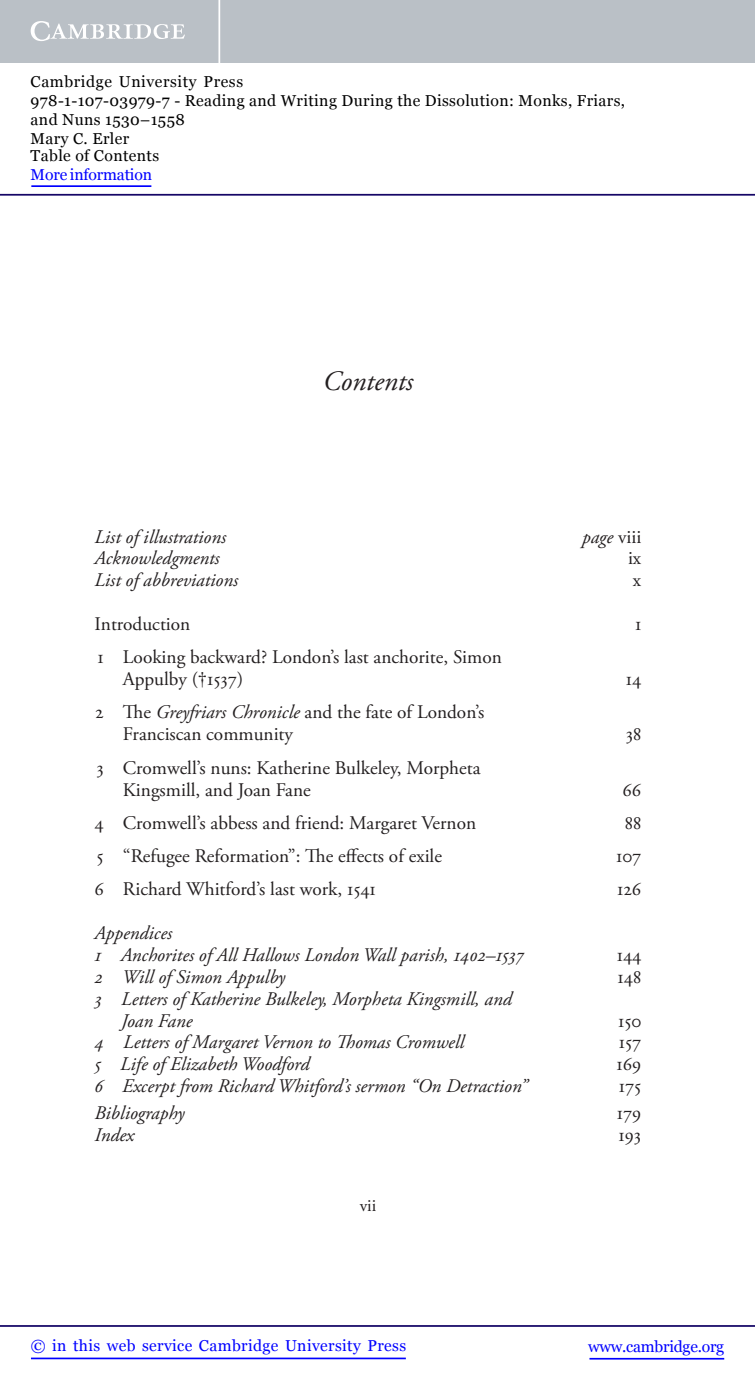
<style>
.page{position:relative;width:755px;height:1385px;background:#fff}
.page>*{position:absolute;margin:0;border:0;box-sizing:border-box;transform-origin:0 0}
.t1{font:italic 28px "Adobe Garamond Pro";color:#231f20}
.t2{font:19.25px/21.9px "Adobe Garamond Pro";color:#231f20}
.t3{font:italic 19.25px/21.9px "Adobe Garamond Pro";color:#231f20}
.t4{font:17.5px "Adobe Garamond Pro";color:#231f20}
.t5{font:15.75px/18.6px "Georgia";letter-spacing:.025em;color:#000}
.t6{font:15.75px "Georgia";letter-spacing:.025em;color:#00f}
.t7{font:15.75px "Georgia";letter-spacing:-.015em;color:#00f}
.t8{font:15.75px "Georgia";letter-spacing:-.01em;color:#00f}
.s1{font-style:normal}
.s2{font-style:italic}
</style>
<div class="page">
<hr style="left:589px;top:1358px;width:134px;height:1px;background:#00f">
<hr style="left:0;top:1325px;width:754px;height:2px;background:#150666">
<hr style="left:31px;top:1357px;width:374px;height:2px;background:#00f">
<div style="left:0;top:0;width:754px;height:63px;background:#bac0c6"></div>
<svg style="left:31px;top:21px;width:154px;height:20px"></svg>
<hr style="left:218px;top:0;width:2px;height:63px;background:#fff">
<hr style="left:0;top:194px;width:754px;height:2px;background:#150666">
<hr style="left:31px;top:185px;width:120px;height:2px;background:#00f">
<p class="t5" style="left:31px;top:72px;width:595px">Cambridge University Press<br>978-1-107-03979-7 - Reading and Writing During the Dissolution: Monks, Friars, and Nuns 1530–1558<br>Mary C. Erler<br>Table of Contents</p>
<p class="t8" style="left:31px;top:166px;width:123px">More information</p>
<h1 class="t1" style="left:322px;top:370px;width:92px">Contents</h1>
<p class="t3" style="left:95px;top:527px;width:133px">List of illustrations</p>
<p class="t3" style="left:581px;top:527px;width:61px">page <span class="s1">viii</span></p>
<p class="t3" style="left:95px;top:549px;width:126px">Acknowledgments</p>
<p class="t2" style="left:627px;top:549px;width:15px">ix</p>
<p class="t3" style="left:95px;top:571px;width:145px">List of abbreviations</p>
<p class="t2" style="left:632px;top:571px;width:10px">x</p>
<p class="t2" style="left:95px;top:615px;width:97px">Introduction</p>
<p class="t2" style="left:634px;top:615px;width:8px">1</p>
<p class="t2" style="left:123px;top:648px;width:380px;text-indent:-26px">1 Looking backward? London’s last anchorite, Simon<br>Appulby (†1537)</p>
<p class="t2" style="left:625px;top:670px;width:17px">14</p>
<p class="t2" style="left:123px;top:703px;width:362px;text-indent:-28px">2 The <span class="s2">Greyfriars Chronicle</span> and the fate of London’s<br>Franciscan community</p>
<p class="t2" style="left:123px;top:758px;width:359px;text-indent:-27px">3 Cromwell’s nuns: Katherine Bulkeley, Morpheta<br>Kingsmill, and Joan Fane</p>
<p class="t2" style="left:625px;top:725px;width:17px">38</p>
<p class="t2" style="left:622px;top:780px;width:20px">66</p>
<p class="t2" style="left:95px;top:813px;width:383px">4 Cromwell’s abbess and friend: Margaret Vernon</p>
<p class="t2" style="left:624px;top:813px;width:18px">88</p>
<p class="t2" style="left:96px;top:847px;width:347px">5 “Refugee Reformation”: The effects of exile</p>
<p class="t2" style="left:615px;top:847px;width:27px">107</p>
<p class="t2" style="left:95px;top:880px;width:282px">6 Richard Whitford’s last work, 1541</p>
<p class="t2" style="left:616px;top:880px;width:26px">126</p>
<p class="t3" style="left:95px;top:924px;width:430px">Appendices<br>1 Anchorites of All Hallows London Wall parish, 1402–1537</p>
<p class="t2" style="left:616px;top:945px;width:26px">144</p>
<p class="t3" style="left:95px;top:967px;width:192px">2 Will of Simon Appulby</p>
<p class="t2" style="left:617px;top:967px;width:25px">148</p>
<p class="t3" style="left:121px;top:989px;width:392px;text-indent:-27px">3 Letters of Katherine Bulkeley, Morpheta Kingsmill, and<br>Joan Fane</p>
<p class="t2" style="left:617px;top:1011px;width:25px">150</p>
<p class="t3" style="left:95px;top:1033px;width:371px">4 Letters of Margaret Vernon to Thomas Cromwell</p>
<p class="t2" style="left:618px;top:1033px;width:24px">157</p>
<p class="t3" style="left:95px;top:1055px;width:216px">5 Life of Elizabeth Woodford</p>
<p class="t2" style="left:616px;top:1055px;width:26px">169</p>
<p class="t3" style="left:95px;top:1077px;width:434px">6 Excerpt from Richard Whitford’s sermon “On Detraction”</p>
<p class="t2" style="left:618px;top:1077px;width:24px">175</p>
<p class="t3" style="left:95px;top:1104px;width:91px">Bibliography</p>
<p class="t2" style="left:616px;top:1104px;width:26px">179</p>
<p class="t3" style="left:95px;top:1126px;width:41px">Index</p>
<p class="t2" style="left:618px;top:1126px;width:24px">193</p>
<p class="t4" style="left:359px;top:1198px;width:18px">vii</p>
<p class="t6" style="left:31px;top:1337px;width:376px">© in this web service Cambridge University Press</p>
<p class="t7" style="left:587px;top:1337px;width:137px">www.cambridge.org</p>
</div>
